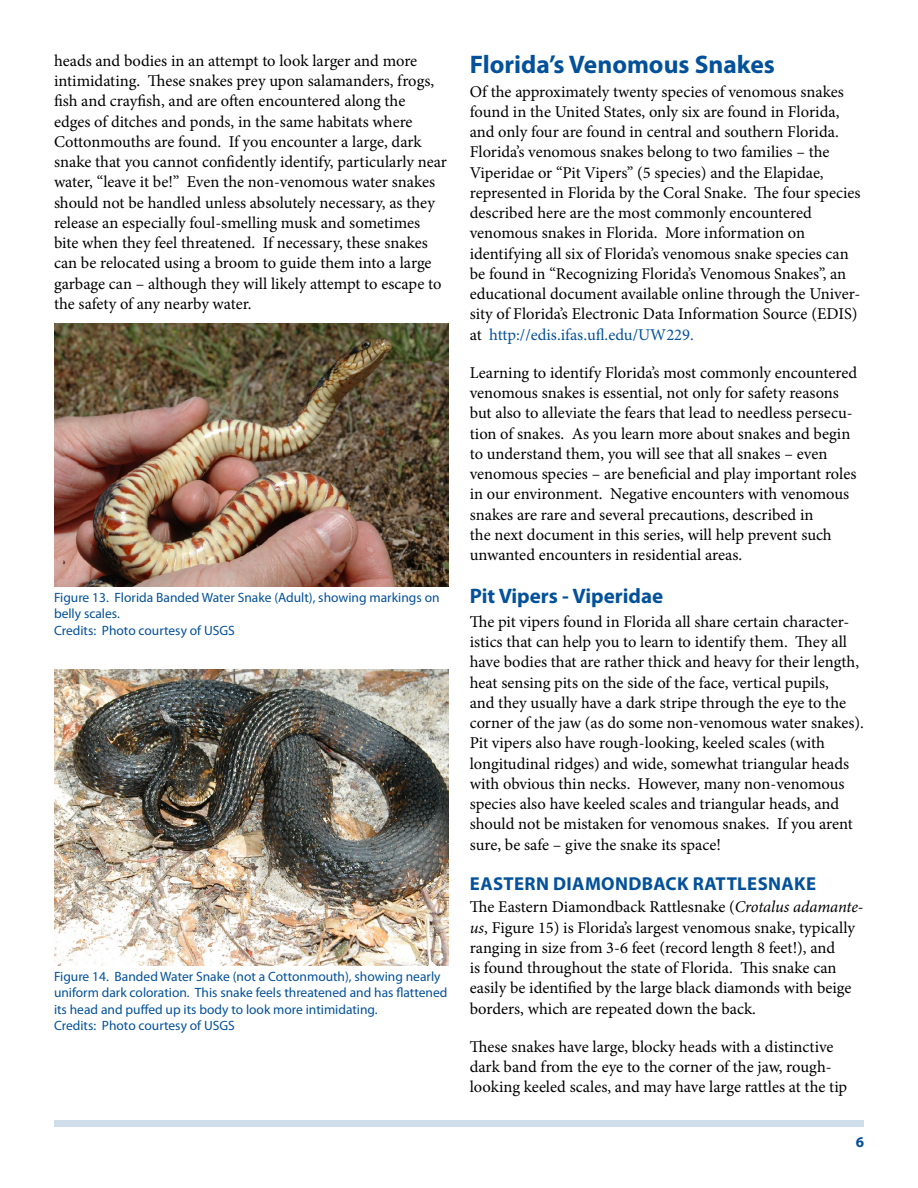
<style>
.page{position:relative;width:918px;height:1188px;background:#fff}
.page>*{position:absolute;margin:0;border:0;box-sizing:border-box;transform-origin:0 0}
.t1{font:700 25.5px "Myriad Pro";color:#03519a}
.t2{font:700 21px "Myriad Pro";color:#03519a}
.t3{font:700 18.75px "Myriad Pro";letter-spacing:.02em;color:#03519a}
.t4{font:16.5px/20.2px "Minion Pro";color:#000}
.t5{font:700 15px "Myriad Pro";color:#03519a}
.t6{font:13.5px/16.5px "Myriad Pro";color:#03519a}
.s1{color:#03519a}
.s2{font-style:italic}
</style>
<div class="page">
<div style="left:54px;top:1120px;width:810px;height:7px;background:#d0ddea"></div>
<img style="left:54px;top:324px;width:394px;height:262px">
<img style="left:54px;top:670px;width:394px;height:295px">
<p class="t4" style="left:54px;top:51px;width:395px">heads and bodies in an attempt to look larger and more intimidating. These snakes prey upon salamanders, frogs, fish and crayfish, and are often encountered along the<br>edges of ditches and ponds, in the same habitats where Cottonmouths are found. If you encounter a large, dark snake that you cannot confidently identify, particularly near water, “leave it be!” Even the non-venomous water snakes should not be handled unless absolutely necessary, as they release an especially foul-smelling musk and sometimes bite when they feel threatened. If necessary, these snakes can be relocated using a broom to guide them into a large garbage can – although they will likely attempt to escape to the safety of any nearby water.</p>
<h1 class="t1" style="left:470px;top:48px;width:307px">Florida’s Venomous Snakes</h1>
<p class="t4" style="left:470px;top:81px;width:392px">Of the approximately twenty species of venomous snakes found in the United States, only six are found in Florida, and only four are found in central and southern Florida.<br>Florida’s venomous snakes belong to two families – the Viperidae or “Pit Vipers” (5 species) and the Elapidae, represented in Florida by the Coral Snake. The four species described here are the most commonly encountered venomous snakes in Florida. More information on identifying all six of Florida’s venomous snake species can be found in “Recognizing Florida’s Venomous Snakes”, an educational document available online through the Univer&shy;sity of Florida’s Electronic Data Information Source (EDIS) at <span class="s1">http://edis.ifas.ufl.edu/UW229.</span></p>
<p class="t4" style="left:470px;top:362px;width:389px">Learning to identify Florida’s most commonly encountered venomous snakes is essential, not only for safety reasons but also to alleviate the fears that lead to needless persecu&shy;tion of snakes. As you learn more about snakes and begin to understand them, you will see that all snakes – even venomous species – are beneficial and play important roles in our environment. Negative encounters with venomous snakes are rare and several precautions, described in<br>the next document in this series, will help prevent such unwanted encounters in residential areas.</p>
<p class="t2" style="left:470px;top:583px;width:195px">Pit Vipers - Viperidae</p>
<p class="t4" style="left:470px;top:611px;width:396px">The pit vipers found in Florida all share certain character&shy;istics that can help you to learn to identify them. They all have bodies that are rather thick and heavy for their length, heat sensing pits on the side of the face, vertical pupils,<br>and they usually have a dark stripe through the eye to the corner of the jaw (as do some non-venomous water snakes).<br>Pit vipers also have rough-looking, keeled scales (with longitudinal ridges) and wide, somewhat triangular heads with obvious thin necks. However, many non-venomous species also have keeled scales and triangular heads, and should not be mistaken for venomous snakes. If you arent sure, be safe – give the snake its space!</p>
<p class="t3" style="left:470px;top:872px;width:56px">Eastern</p>
<p class="t3" style="left:553px;top:872px;width:75px">Diamondbac</p>
<p class="t3" style="left:677px;top:872px;width:83px">k Rattlesna</p>
<p class="t3" style="left:794px;top:872px;width:21px">ke</p>
<p class="t4" style="left:470px;top:897px;width:395px">The Eastern Diamondback Rattlesnake (<span class="s2">Crotalus adamante&shy;us</span>, Figure 15) is Florida’s largest venomous snake, typically ranging in size from 3-6 feet (record length 8 feet!), and<br>is found throughout the state of Florida. This snake can easily be identified by the large black diamonds with beige borders, which are repeated down the back.</p>
<p class="t4" style="left:470px;top:1037px;width:379px">These snakes have large, blocky heads with a distinctive dark band from the eye to the corner of the jaw, rough&shy;looking keeled scales, and may have large rattles at the tip</p>
<p class="t6" style="left:54px;top:589px;width:387px">Figure 13. Florida Banded Water Snake (Adult), showing markings on belly scales.<br>Credits: Photo courtesy of USGS</p>
<p class="t6" style="left:54px;top:968px;width:395px">Figure 14. Banded Water Snake (not a Cottonmouth), showing nearly uniform dark coloration. This snake feels threatened and has flattened its head and puffed up its body to look more intimidating.<br>Credits: Photo courtesy of USGS</p>
<p class="t5" style="left:856px;top:1133px;width:10px">6</p>
</div>
